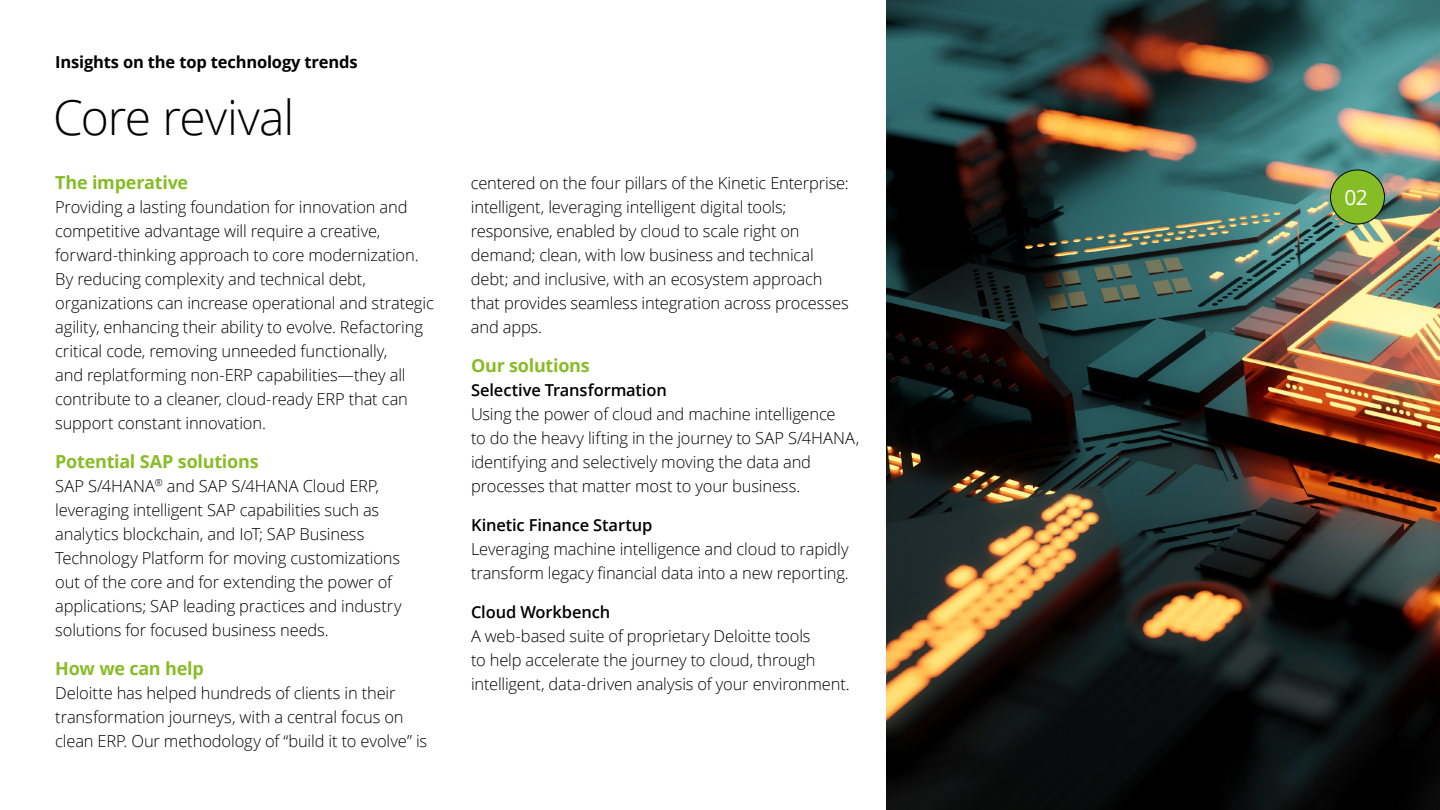
<style>
.page{position:relative;width:1440px;height:810px;background:#fff}
.page>*{position:absolute;margin:0;border:0;box-sizing:border-box;transform-origin:0 0}
.t1{font:300 48px "Open Sans";letter-spacing:-.02em;color:#000}
.t2{font:21px "Open Sans";color:#fff}
.t3{font:700 18px "Open Sans";letter-spacing:-.015em;color:#87bd26}
.t4{font:700 18px "Open Sans";letter-spacing:-.015em;color:#86bc25}
.t5{font:300 16.5px/24px "Open Sans";letter-spacing:-.01em;color:#000}
.t6{font:600 16.5px "Open Sans";letter-spacing:-.01em;color:#000}
.t7{font:700 16.5px "Open Sans";letter-spacing:-.01em;color:#000}
</style>
<div class="page">
<img style="left:887px;top:0;width:553px;height:810px">
<div style="left:1330px;top:170px;width:54px;height:54px;background:#86bc25;border-radius:50%"></div>
<div style="left:1330px;top:170px;width:55px;height:54px;border:1px solid #000;border-radius:50%"></div>
<p class="t7" style="left:55px;top:50px;width:304px">Insights on the top technology trends</p>
<h1 class="t1" style="left:53px;top:84px;width:243px">Core revival</h1>
<p class="t4" style="left:55px;top:169px;width:134px">The imperative</p>
<p class="t5" style="left:55px;top:194px;width:380px">Providing a lasting foundation for innovation and competitive advantage will require a creative, forward-thinking approach to core modernization.<br>By reducing complexity and technical debt, organizations can increase operational and strategic agility, enhancing their ability to evolve. Refactoring critical code, removing unneeded functionally,<br>and replatforming non-ERP capabilities—they all contribute to a cleaner, cloud-ready ERP that can support constant innovation.</p>
<p class="t3" style="left:55px;top:448px;width:205px">Potential SAP solutions</p>
<p class="t5" style="left:55px;top:473px;width:348px">SAP S/4HANA<sup>®</sup> and SAP S/4HANA Cloud ERP, leveraging intelligent SAP capabilities such as analytics blockchain, and IoT; SAP Business Technology Platform for moving customizations out of the core and for extending the power of applications; SAP leading practices and industry solutions for focused business needs.</p>
<p class="t3" style="left:55px;top:655px;width:150px">How we can help</p>
<p class="t5" style="left:55px;top:680px;width:373px">Deloitte has helped hundreds of clients in their transformation journeys, with a central focus on clean ERP. Our methodology of “build it to evolve” is</p>
<p class="t5" style="left:471px;top:170px;width:379px">centered on the four pillars of the Kinetic Enterprise: intelligent, leveraging intelligent digital tools; responsive, enabled by cloud to scale right on demand; clean, with low business and technical debt; and inclusive, with an ecosystem approach that provides seamless integration across processes and apps.</p>
<p class="t3" style="left:471px;top:352px;width:120px">Our solutions</p>
<p class="t6" style="left:471px;top:378px;width:197px">Selective Transformation</p>
<p class="t5" style="left:471px;top:401px;width:390px">Using the power of cloud and machine intelligence<br>to do the heavy lifting in the journey to SAP S/4HANA, identifying and selectively moving the data and processes that matter most to your business.</p>
<p class="t6" style="left:471px;top:513px;width:183px">Kinetic Finance Startup</p>
<p class="t5" style="left:471px;top:536px;width:379px">Leveraging machine intelligence and cloud to rapidly transform legacy financial data into a new reporting.</p>
<p class="t6" style="left:471px;top:600px;width:141px">Cloud Workbench</p>
<p class="t5" style="left:471px;top:623px;width:380px">A web-based suite of proprietary Deloitte tools<br>to help accelerate the journey to cloud, through intelligent, data-driven analysis of your environment.</p>
<p class="t2" style="left:1344px;top:183px;width:25px">02</p>
</div>
